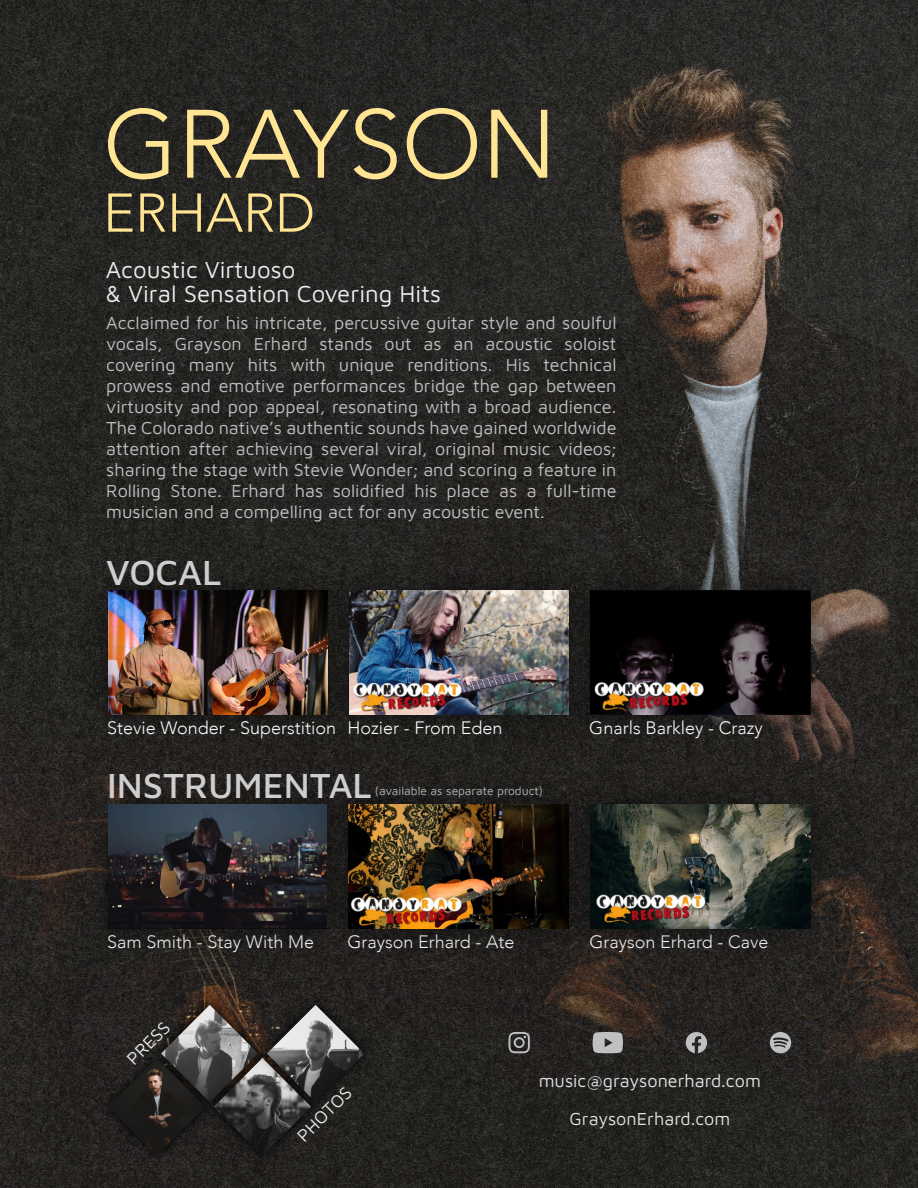
<style>
.page{position:relative;width:918px;height:1188px;background:#fff}
.page>*{position:absolute;margin:0;border:0;box-sizing:border-box;transform-origin:0 0}
.t1{font:300 96px "Avenir";color:#ffe593}
.t2{font:300 54px "Avenir";color:#ffe593}
.t3{font:500 36px "Maven Pro";color:#cecece}
.t4{font:24px "Maven Pro";color:#ececec}
.t5{font:18px "Maven Pro";color:#bfbfbf}
.t6{font:300 18px "Avenir";color:#f7f7f7}
.t7{font:18px "Maven Pro";color:#e2e2e2}
.t8{font:18px "Maven Pro";color:#ececec}
.t9{font:12px "Maven Pro";color:#b2b2b2}
</style>
<div class="page">
<img style="left:0;top:0;width:918px;height:1188px">
<svg style="left:509px;top:1032px;width:21px;height:21px"></svg>
<svg style="left:593px;top:1032px;width:30px;height:21px"></svg>
<svg style="left:686px;top:1032px;width:21px;height:21px"></svg>
<svg style="left:770px;top:1032px;width:21px;height:21px"></svg>
<img style="left:149px;top:993px;width:106px;height:53px">
<img style="left:161px;top:1005px;width:94px;height:41px">
<img style="left:217px;top:1046px;width:106px;height:121px">
<img style="left:217px;top:1058px;width:94px;height:97px">
<img style="left:96px;top:1046px;width:121px;height:121px">
<img style="left:108px;top:1058px;width:97px;height:97px">
<img style="left:255px;top:993px;width:121px;height:121px">
<img style="left:267px;top:1005px;width:97px;height:97px">
<img style="left:80px;top:777px;width:241px;height:179px">
<img style="left:108px;top:805px;width:213px;height:124px">
<img style="left:321px;top:777px;width:242px;height:179px">
<img style="left:348px;top:805px;width:215px;height:124px">
<img style="left:563px;top:777px;width:275px;height:179px">
<img style="left:590px;top:805px;width:220px;height:124px">
<img style="left:596px;top:563px;width:242px;height:179px">
<img style="left:596px;top:591px;width:214px;height:124px">
<img style="left:355px;top:563px;width:241px;height:179px">
<img style="left:355px;top:591px;width:214px;height:124px">
<img style="left:80px;top:563px;width:275px;height:179px">
<img style="left:108px;top:591px;width:220px;height:124px">
<p class="t1" style="left:103px;top:82px;width:455px">GRAYSON</p>
<p class="t2" style="left:103px;top:178px;width:214px">ERHARD</p>
<p class="t4" style="left:106px;top:255px;width:191px">Acoustic Virtuoso</p>
<p class="t4" style="left:106px;top:279px;width:337px">&amp; Viral Sensation Covering Hits</p>
<p class="t5" style="left:106px;top:311px;width:512px">Acclaimed for his intricate, percussive guitar style and soulful</p>
<p class="t5" style="left:106px;top:332px;width:512px">vocals, Grayson Erhard stands out as an acoustic soloist</p>
<p class="t5" style="left:106px;top:353px;width:512px">covering many hits with unique renditions. His technical</p>
<p class="t5" style="left:106px;top:374px;width:512px">prowess and emotive performances bridge the gap between</p>
<p class="t5" style="left:106px;top:395px;width:512px">virtuosity and pop appeal, resonating with a broad audience.</p>
<p class="t5" style="left:106px;top:416px;width:512px">The Colorado native’s authentic sounds have gained worldwide</p>
<p class="t5" style="left:106px;top:437px;width:512px">attention after achieving several viral, original music videos;</p>
<p class="t5" style="left:106px;top:458px;width:512px">sharing the stage with Stevie Wonder; and scoring a feature in</p>
<p class="t5" style="left:106px;top:479px;width:512px">Rolling Stone. Erhard has solidified his place as a full-time</p>
<p class="t5" style="left:106px;top:500px;width:440px">musician and a compelling act for any acoustic event.</p>
<p class="t3" style="left:106px;top:550px;width:117px">VOCAL</p>
<p class="t6" style="left:107px;top:716px;width:231px">Stevie Wonder - Superstition</p>
<p class="t6" style="left:347px;top:716px;width:157px">Hozier - From Eden</p>
<p class="t6" style="left:589px;top:716px;width:175px">Gnarls Barkley - Crazy</p>
<p class="t3" style="left:107px;top:763px;width:266px">INSTRUMENTAL</p>
<p class="t9" style="left:375px;top:784px;width:170px">(available as separate product)</p>
<p class="t6" style="left:107px;top:930px;width:209px">Sam Smith - Stay With Me</p>
<p class="t6" style="left:348px;top:930px;width:169px">Grayson Erhard - Ate</p>
<p class="t6" style="left:589px;top:930px;width:181px">Grayson Erhard - Cave</p>
<p class="t8" style="left:122px;top:1054px;width:54px;rotate:-45deg">PRESS</p>
<p class="t8" style="left:292px;top:1130px;width:70px;rotate:-45deg">PHOTOS</p>
<p class="t7" style="left:539px;top:1070px;width:224px">music@graysonerhard.com</p>
<p class="t7" style="left:570px;top:1107px;width:162px">GraysonErhard.com</p>
</div>
